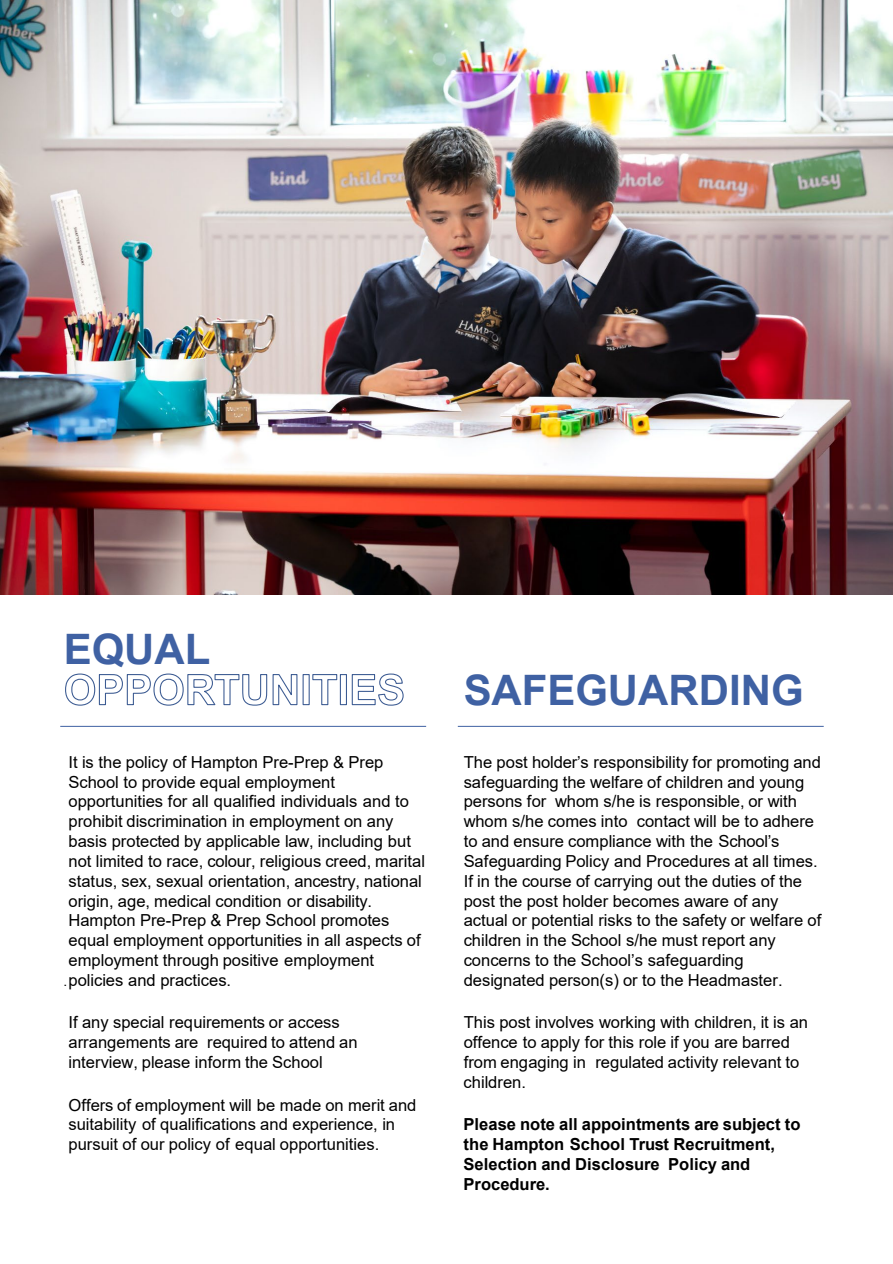
<style>
.page{position:relative;width:893px;height:1264px;background:#fff}
.page>*{position:absolute;margin:0;border:0;box-sizing:border-box;transform-origin:0 0}
.t1{font:700 42px "Arial";color:#3f61a3}
.t2{font:16.5px/19.8px "Arial";color:#000}
.t3{font:700 16.5px/19.8px "Arial";color:#000}
.t4{font:13.5px "Arial";color:#000}
</style>
<div class="page">
<svg style="left:65px;top:673px;width:339px;height:33px"></svg>
<hr style="left:458px;top:726px;width:365px;height:1px;background:#3f61a3">
<hr style="left:60px;top:726px;width:366px;height:1px;background:#3f61a3">
<img style="left:0;top:0;width:892px;height:594px">
<h1 class="t1" style="left:64px;top:633px;width:148px">EQUAL</h1>
<p class="t2" style="left:68px;top:753px;width:358px">It is the policy of Hampton Pre-Prep &amp; Prep School to provide equal employment opportunities for all qualified individuals and to prohibit discrimination in employment on any basis protected by applicable law, including but not limited to race, colour, religious creed, marital status, sex, sexual orientation, ancestry, national origin, age, medical condition or disability.<br>Hampton Pre-Prep &amp; Prep School promotes equal employment opportunities in all aspects of employment through positive employment policies and practices.</p>
<p class="t2" style="left:68px;top:1014px;width:290px">If any special requirements or access arrangements are required to attend an interview, please inform the School</p>
<p class="t2" style="left:68px;top:1096px;width:349px">Offers of employment will be made on merit and suitability of qualifications and experience, in pursuit of our policy of equal opportunities.</p>
<p class="t4" style="left:63px;top:976px;width:5px">.</p>
<h1 class="t1" style="left:463px;top:674px;width:341px">SAFEGUARDING</h1>
<p class="t2" style="left:463px;top:753px;width:359px">The post holder’s responsibility for promoting and safeguarding the welfare of children and young persons for whom s/he is responsible, or with whom s/he comes into contact will be to adhere to and ensure compliance with the School’s Safeguarding Policy and Procedures at all times.<br>If in the course of carrying out the duties of the post the post holder becomes aware of any actual or potential risks to the safety or welfare of children in the School s/he must report any concerns to the School’s safeguarding designated person(s) or to the Headmaster.</p>
<p class="t2" style="left:463px;top:1014px;width:346px">This post involves working with children, it is an offence to apply for this role if you are barred from engaging in regulated activity relevant to children.</p>
<p class="t3" style="left:463px;top:1115px;width:338px">Please note all appointments are subject to the Hampton School Trust Recruitment,<br>Selection and Disclosure Policy and<br>Procedure.</p>
</div>
